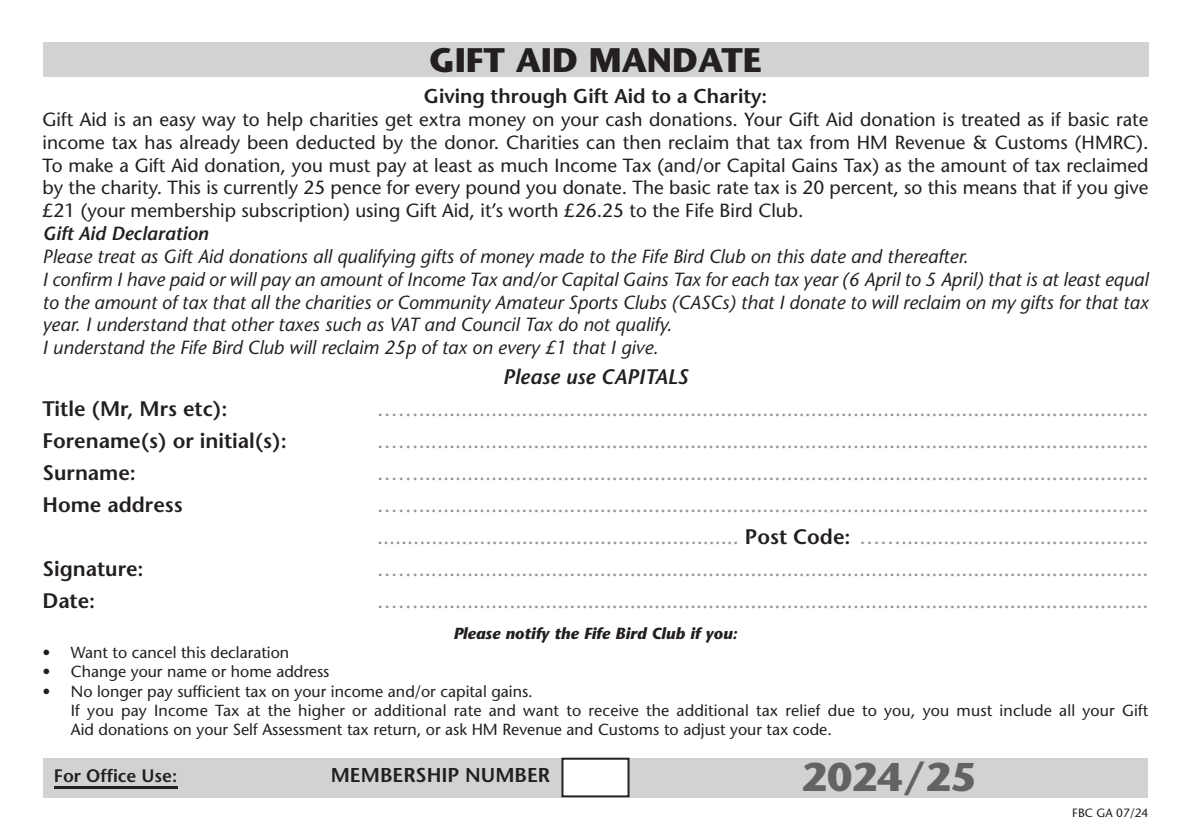
<style>
.page{position:relative;width:1191px;height:840px;background:#fff}
.page>*{position:absolute;margin:0;border:0;box-sizing:border-box;transform-origin:0 0}
.t1{font:700 40px "Stone Sans";color:#636366}
.t2{font:700 34px "Stone Sans";color:#231f20}
.t3{font:21px/31.8px "Stone Sans";color:#939598}
.t4{font:600 21px "Stone Sans";color:#231f20}
.t5{font:italic 600 21px "Stone Sans";color:#231f20}
.t6{font:600 20px "Stone Sans";color:#231f20}
.t7{font:19px/22.8px "Stone Sans";color:#231f20;text-align:justify}
.t8{font:italic 19px/22.8px "Stone Sans";color:#231f20}
.t9{font:italic 600 19px "Stone Sans";color:#231f20}
.t10{font:600 18px "Stone Sans";color:#231f20}
.t11{font:16px/19.2px "Stone Sans";color:#231f20}
.t12{font:italic 700 16px "Stone Sans";color:#231f20}
.t13{font:12px "Stone Sans";color:#231f20}
.s1{font-weight:600;color:#231f20}
</style>
<div class="page">
<div style="left:43px;top:43px;width:1105px;height:34px;background:#d1d2d4"></div>
<div style="left:43px;top:757px;width:518px;height:40px;background:#d1d2d4"></div>
<hr style="left:54px;top:786px;width:123px;height:2px;background:#231f20">
<div style="left:629px;top:757px;width:519px;height:40px;background:#d1d2d4"></div>
<div style="left:561px;top:757px;width:68px;height:40px;border:2px solid #231f20"></div>
<h2 class="t2" style="left:429px;top:47px;width:334px">GIFT AID MANDATE</h2>
<p class="t6" style="left:424px;top:88px;width:345px">Giving through Gift Aid to a Charity:</p>
<p class="t7" style="left:43px;top:110px;width:1107px">Gift Aid is an easy way to help charities get extra money on your cash donations. Your Gift Aid donation is treated as if basic rate income tax has already been deducted by the donor. Charities can then reclaim that tax from HM Revenue &amp; Customs (HMRC).<br>To make a Gift Aid donation, you must pay at least as much Income Tax (and/or Capital Gains Tax) as the amount of tax reclaimed by the charity. This is currently 25 pence for every pound you donate. The basic rate tax is 20 percent, so this means that if you give £21 (your membership subscription) using Gift Aid, it’s worth £26.25 to the Fife Bird Club.</p>
<p class="t9" style="left:43px;top:226px;width:167px">Gift Aid Declaration</p>
<p class="t8" style="left:43px;top:247px;width:1107px">Please treat as Gift Aid donations all qualifying gifts of money made to the Fife Bird Club on this date and thereafter.<br>I confirm I have paid or will pay an amount of Income Tax and/or Capital Gains Tax for each tax year (6 April to 5 April) that is at least equal to the amount of tax that all the charities or Community Amateur Sports Clubs (CASCs) that I donate to will reclaim on my gifts for that tax year. I understand that other taxes such as VAT and Council Tax do not qualify.<br>I understand the Fife Bird Club will reclaim 25p of tax on every £1 that I give.</p>
<p class="t4" style="left:43px;top:400px;width:186px">Title (Mr, Mrs etc):</p>
<p class="t4" style="left:43px;top:432px;width:246px">Forename(s) or initial(s):</p>
<p class="t4" style="left:43px;top:464px;width:95px">Surname:</p>
<p class="t4" style="left:43px;top:496px;width:142px">Home address</p>
<p class="t4" style="left:43px;top:560px;width:103px">Signature:</p>
<p class="t4" style="left:43px;top:591px;width:54px">Date:</p>
<p class="t5" style="left:503px;top:368px;width:187px">Please use CAPITALS</p>
<p class="t3" style="left:377px;top:395px;width:773px">…….........................................................................................................................</p>
<p class="t3" style="left:377px;top:427px;width:773px">…….........................................................................................................................</p>
<p class="t3" style="left:377px;top:458px;width:773px">…….........................................................................................................................</p>
<p class="t3" style="left:377px;top:490px;width:773px">……......................................................................................................................... ............................................................ <span class="s1">Post Code:</span> …….........................................</p>
<p class="t3" style="left:377px;top:554px;width:773px">…….........................................................................................................................</p>
<p class="t3" style="left:377px;top:586px;width:773px">…….........................................................................................................................</p>
<p class="t12" style="left:453px;top:626px;width:286px">Please notify the Fife Bird Club if you:</p>
<p class="t11" style="left:43px;top:644px;width:248px">• Want to cancel this declaration</p>
<p class="t11" style="left:43px;top:663px;width:288px">• Change your name or home address</p>
<p class="t11" style="left:71px;top:682px;width:1079px;text-indent:-28px">• No longer pay sufficient tax on your income and/or capital gains.<br>If you pay Income Tax at the higher or additional rate and want to receive the additional tax relief due to you, you must include all your Gift<br>Aid donations on your Self Assessment tax return, or ask HM Revenue and Customs to adjust your tax code.</p>
<p class="t10" style="left:54px;top:768px;width:125px">For Office Use:</p>
<p class="t6" style="left:331px;top:767px;width:221px">MEMBERSHIP NUMBER</p>
<h1 class="t1" style="left:802px;top:761px;width:176px">2024/25</h1>
<p class="t13" style="left:1072px;top:807px;width:78px">FBC GA 07/24</p>
</div>
